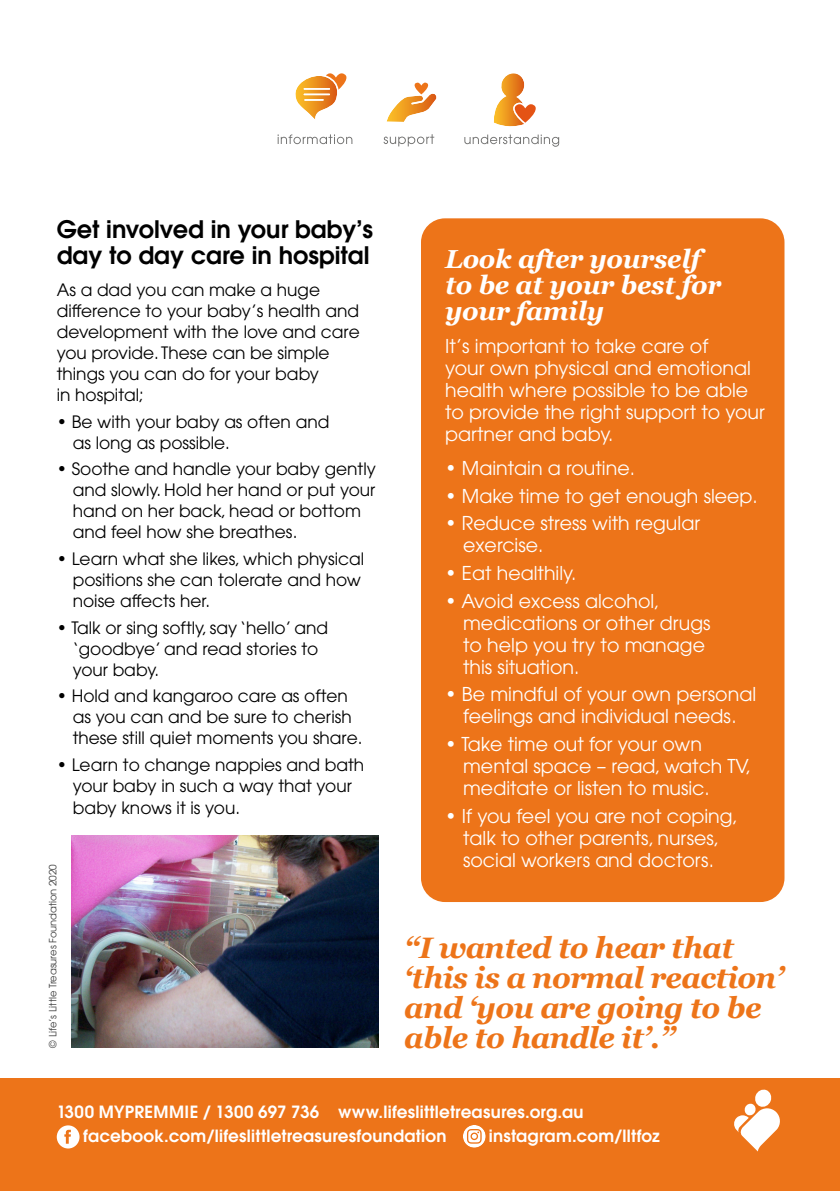
<style>
.page{position:relative;width:840px;height:1191px;background:#fff}
.page>*{position:absolute;margin:0;border:0;box-sizing:border-box;transform-origin:0 0}
.t1{font:italic 700 29.6px/30px "Georgia";letter-spacing:-.02em;color:#ed7419}
.t2{font:italic 700 26px/26px "Georgia";letter-spacing:-.01em;color:#fff}
.t3{font:600 24px/26px "Avant Garde";color:#000}
.t4{font:19px/22px "Avant Garde";color:#fff}
.t5{font:17px/21px "Avant Garde";color:#000}
.t6{font:600 16.8px/24.2px "Avant Garde";letter-spacing:.015em;color:#fff}
.t7{font:10px "Avant Garde";letter-spacing:-.01em;color:#3b3b3b}
</style>
<div class="page">
<div style="left:421px;top:218px;width:363px;height:684px;background:#ed7419;border-radius:24px"></div>
<svg style="left:295px;top:73px;width:51px;height:46px"></svg>
<svg style="left:277px;top:134px;width:75px;height:10px"></svg>
<svg style="left:383px;top:134px;width:51px;height:12px"></svg>
<svg style="left:386px;top:83px;width:51px;height:39px"></svg>
<svg style="left:464px;top:73px;width:95px;height:74px"></svg>
<div style="left:0;top:1078px;width:839px;height:113px;background:#ed7419"></div>
<img style="left:57px;top:1125px;width:22px;height:23px;border-radius:11px">
<svg style="left:463px;top:1125px;width:22px;height:22px"></svg>
<svg style="left:734px;top:1089px;width:46px;height:62px"></svg>
<img style="left:71px;top:835px;width:307px;height:212px">
<h3 class="t3" style="left:57px;top:218px;width:318px">Get involved in your baby’s day to day care in hospital</h3>
<p class="t5" style="left:57px;top:281px;width:304px">As a dad you can make a huge difference to your baby’s health and development with the love and care you provide. These can be simple things you can do for your baby<br>in hospital;</p>
<p class="t5" style="left:73px;top:412px;width:258px;text-indent:-16px">• Be with your baby as often and as long as possible.</p>
<p class="t5" style="left:73px;top:460px;width:304px;text-indent:-16px">• Soothe and handle your baby gently and slowly. Hold her hand or put your hand on her back, head or bottom and feel how she breathes.</p>
<p class="t5" style="left:73px;top:550px;width:293px;text-indent:-16px">• Learn what she likes, which physical positions she can tolerate and how noise affects her.</p>
<p class="t5" style="left:73px;top:618px;width:256px;text-indent:-16px">• Talk or sing softly, say ‘hello’ and ‘goodbye’ and read stories to your baby.</p>
<p class="t5" style="left:73px;top:687px;width:291px;text-indent:-16px">• Hold and kangaroo care as often as you can and be sure to cherish these still quiet moments you share.</p>
<p class="t5" style="left:73px;top:756px;width:293px;line-height:21.6px;text-indent:-16px">• Learn to change nappies and bath your baby in such a way that your baby knows it is you.</p>
<p class="t7" style="left:49px;top:1047px;width:185px;rotate:-90deg">© Life’s Little Treasures Foundation 2020</p>
<h2 class="t2" style="left:445px;top:248px;width:277px">Look after yourself to be at your best for your family</h2>
<p class="t4" style="left:445px;top:337px;width:321px">It’s important to take care of<br>your own physical and emotional health where possible to be able to provide the right support to your partner and baby.</p>
<p class="t4" style="left:445px;top:459px;width:191px">• Maintain a routine.</p>
<p class="t4" style="left:445px;top:486px;width:314px">• Make time to get enough sleep.</p>
<p class="t4" style="left:463px;top:514px;width:238px;text-indent:-18px">• Reduce stress with regular exercise.</p>
<p class="t4" style="left:445px;top:564px;width:133px">• Eat healthily.</p>
<p class="t4" style="left:463px;top:591px;width:249px;text-indent:-18px">• Avoid excess alcohol, medications or other drugs to help you try to manage this situation.</p>
<p class="t4" style="left:445px;top:685px;width:312px;text-align:center">• Be mindful of your own personal feelings and individual needs.</p>
<p class="t4" style="left:463px;top:735px;width:289px;text-indent:-18px">• Take time out for your own mental space – read, watch TV, meditate or listen to music.</p>
<p class="t4" style="left:445px;top:806px;width:294px;text-align:center">• If you feel you are not coping, talk to other parents, nurses, social workers and doctors.</p>
<h1 class="t1" style="left:404px;top:935px;width:380px">“I wanted to hear that ‘this is a normal reaction’ and ‘you are going to be</h1>
<h1 class="t1" style="left:404px;top:1025px;width:272px">able to handle it’.”</h1>
<p class="t6" style="left:83px;top:1101px;width:501px;text-indent:-26px">1300 MYPREMMIE / 1300 697 736 www.lifeslittletreasures.org.au facebook.com/lifeslittletreasuresfoundation</p>
<p class="t6" style="left:488px;top:1125px;width:172px">instagram.com/lltfoz</p>
</div>
